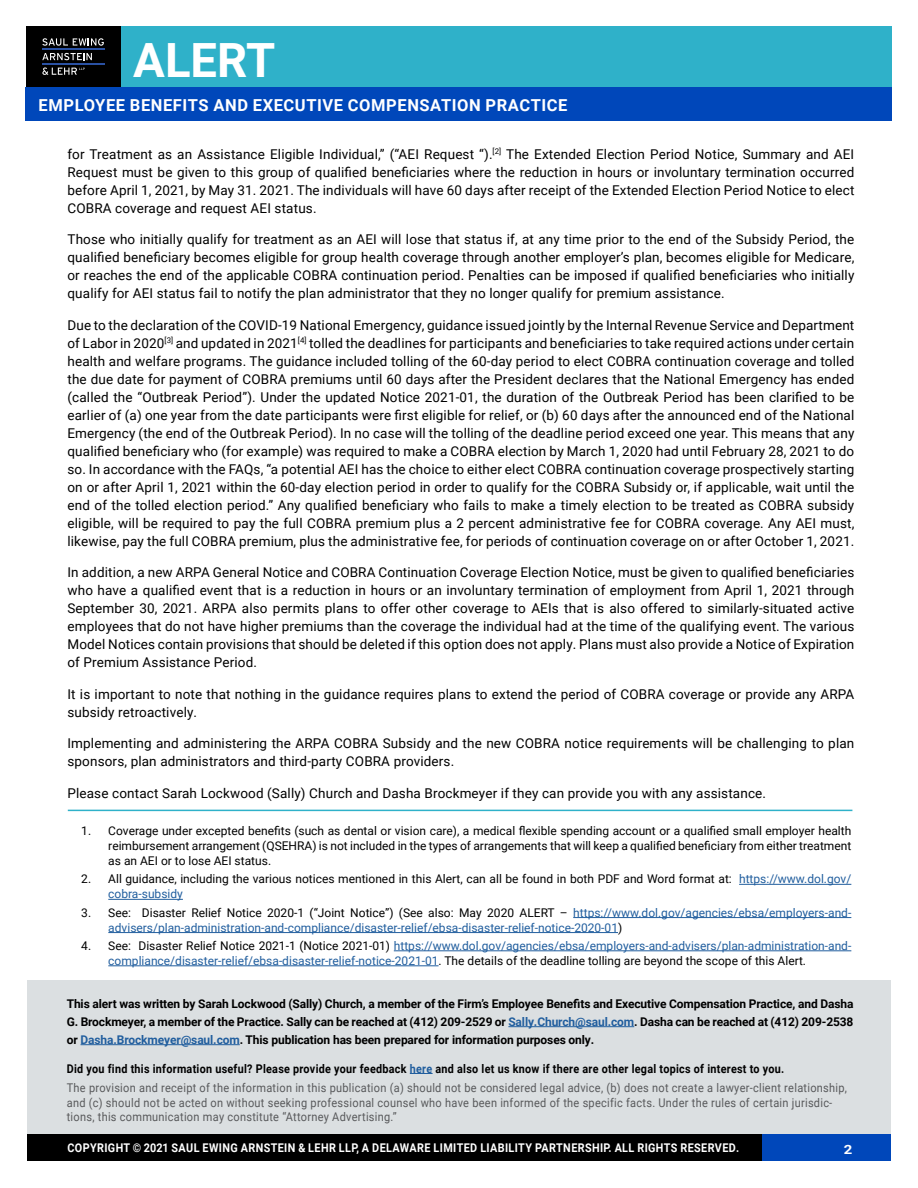
<style>
.page{position:relative;width:918px;height:1188px;background:#fff}
.page>*{position:absolute;margin:0;border:0;box-sizing:border-box;transform-origin:0 0}
.t1{font:700 47.25px "Roboto";color:#fff}
.t2{font:700 16.5px "Roboto";letter-spacing:.035em;color:#fff}
.t3{font:13.5px/18px "Roboto";letter-spacing:.01em;color:#000;text-align:justify}
.t4{font:700 12.75px "Roboto";color:#fff;scale:1.17 1}
.t5{font:12px/15px "Roboto";color:#215e9e}
.t6{font:12px/19.8px "Roboto";letter-spacing:.025em;color:#58595b;scale:.92 1}
.t7{font:12px/15px "Roboto";color:#000;text-align:justify}
.t8{font:700 12px/18px "Roboto";letter-spacing:-.01em;color:#000;text-align:justify}
.t9{font:700 12px "Roboto";letter-spacing:.035em;color:#fff;scale:.9 1}
.s1{color:#215e9e}
.s2{color:#000}
.s3{font-weight:700;color:#000}
.s4{font-weight:700;color:#215e9e}
</style>
<div class="page">
<div style="left:120px;top:26px;width:772px;height:95px;background:#2fb1c9"></div>
<div style="left:26px;top:87px;width:866px;height:34px;background:#0047ba"></div>
<div style="left:26px;top:26px;width:94px;height:61px;background:#000"></div>
<div style="left:27px;top:981px;width:863px;height:180px;background:#dbdfe1"></div>
<hr style="left:508px;top:1026px;width:126px;height:1px;background:#215e9e">
<hr style="left:81px;top:1044px;width:159px;height:1px;background:#215e9e">
<svg style="left:410px;top:1073px;width:23px;height:1px"></svg>
<div style="left:27px;top:1135px;width:735px;height:26px;background:#000"></div>
<div style="left:762px;top:1135px;width:128px;height:26px;background:#0047ba"></div>
<hr style="left:68px;top:810px;width:784px;height:1px;background:#2fb1c9">
<hr style="left:739px;top:884px;width:112px;height:1px;background:#215e9e">
<hr style="left:108px;top:899px;width:75px;height:1px;background:#215e9e">
<hr style="left:573px;top:917px;width:278px;height:1px;background:#215e9e">
<hr style="left:108px;top:932px;width:510px;height:1px;background:#215e9e">
<hr style="left:394px;top:951px;width:457px;height:1px;background:#215e9e">
<hr style="left:108px;top:966px;width:331px;height:1px;background:#215e9e">
<svg style="left:42px;top:38px;width:62px;height:8px"></svg>
<svg style="left:42px;top:53px;width:50px;height:7px"></svg>
<svg style="left:42px;top:67px;width:43px;height:8px"></svg>
<hr style="left:42px;top:49px;width:62px;height:1px;background:#2a51a3">
<hr style="left:42px;top:63px;width:62px;height:2px;background:#2a51a3">
<h1 class="t1" style="left:133px;top:27px;width:144px">ALERT</h1>
<p class="t2" style="left:39px;top:93px;width:530px">EMPLOYEE BENEFITS AND EXECUTIVE COMPENSATION PRACTICE</p>
<p class="t3" style="left:68px;top:145px;width:788px">for Treatment as an Assistance Eligible Individual,” (“AEI Request “).<sup>[2]</sup> The Extended Election Period Notice, Summary and AEI Request must be given to this group of qualified beneficiaries where the reduction in hours or involuntary termination occurred before April 1, 2021, by May 31. 2021. The individuals will have 60 days after receipt of the Extended Election Period Notice to elect COBRA coverage and request AEI status.</p>
<p class="t3" style="left:68px;top:230px;width:788px">Those who initially qualify for treatment as an AEI will lose that status if, at any time prior to the end of the Subsidy Period, the qualified beneficiary becomes eligible for group health coverage through another employer’s plan, becomes eligible for Medicare, or reaches the end of the applicable COBRA continuation period. Penalties can be imposed if qualified beneficiaries who initially qualify for AEI status fail to notify the plan administrator that they no longer qualify for premium assistance.</p>
<p class="t3" style="left:67px;top:316px;width:788px">Due to the declaration of the COVID-19 National Emergency, guidance issued jointly by the Internal Revenue Service and Department of Labor in 2020<sup>[3]</sup> and updated in 2021<sup>[4]</sup> tolled the deadlines for participants and beneficiaries to take required actions under certain health and welfare programs. The guidance included tolling of the 60-day period to elect COBRA continuation coverage and tolled the due date for payment of COBRA premiums until 60 days after the President declares that the National Emergency has ended (called the “Outbreak Period”). Under the updated Notice 2021-01, the duration of the Outbreak Period has been clarified to be earlier of (a) one year from the date participants were first eligible for relief, or (b) 60 days after the announced end of the National Emergency (the end of the Outbreak Period). In no case will the tolling of the deadline period exceed one year. This means that any qualified beneficiary who (for example) was required to make a COBRA election by March 1, 2020 had until February 28, 2021 to do so. In accordance with the FAQs, “a potential AEI has the choice to either elect COBRA continuation coverage prospectively starting on or after April 1, 2021 within the 60-day election period in order to qualify for the COBRA Subsidy or, if applicable, wait until the end of the tolled election period.” Any qualified beneficiary who fails to make a timely election to be treated as COBRA subsidy eligible, will be required to pay the full COBRA premium plus a 2 percent administrative fee for COBRA coverage. Any AEI must, likewise, pay the full COBRA premium, plus the administrative fee, for periods of continuation coverage on or after October 1, 2021.</p>
<p class="t3" style="left:67px;top:563px;width:788px">In addition, a new ARPA General Notice and COBRA Continuation Coverage Election Notice, must be given to qualified beneficiaries who have a qualified event that is a reduction in hours or an involuntary termination of employment from April 1, 2021 through September 30, 2021. ARPA also permits plans to offer other coverage to AEIs that is also offered to similarly-situated active employees that do not have higher premiums than the coverage the individual had at the time of the qualifying event. The various Model Notices contain provisions that should be deleted if this option does not apply. Plans must also provide a Notice of Expiration of Premium Assistance Period.</p>
<p class="t3" style="left:67px;top:684px;width:788px">It is important to note that nothing in the guidance requires plans to extend the period of COBRA coverage or provide any ARPA subsidy retroactively.</p>
<p class="t3" style="left:67px;top:734px;width:788px">Implementing and administering the ARPA COBRA Subsidy and the new COBRA notice requirements will be challenging to plan sponsors, plan administrators and third-party COBRA providers.</p>
<p class="t3" style="left:67px;top:783px;width:700px">Please contact Sarah Lockwood (Sally) Church and Dasha Brockmeyer if they can provide you with any assistance.</p>
<p class="t7" style="left:108px;top:823px;width:745px;text-indent:-27px">1. Coverage under excepted benefits (such as dental or vision care), a medical flexible spending account or a qualified small employer health reimbursement arrangement (QSEHRA) is not included in the types of arrangements that will keep a qualified beneficiary from either treatment as an AEI or to lose AEI status.</p>
<p class="t7" style="left:108px;top:871px;width:745px;text-indent:-27px">2. All guidance, including the various notices mentioned in this Alert, can all be found in both PDF and Word format at: <span class="s1">https://www.dol.gov/ cobra-subsidy</span></p>
<p class="t5" style="left:108px;top:904px;width:745px;text-indent:-27px"><span class="s2">3. See: Disaster Relief Notice 2020-1 (“Joint Notice”) (See also: May 2020 ALERT –</span> https://www.dol.gov/agencies/ebsa/employers-and&shy;advisers/plan-administration-and-compliance/disaster-relief/ebsa-disaster-relief-notice-2020-01<span class="s2">)</span></p>
<p class="t5" style="left:108px;top:938px;width:745px;text-indent:-27px"><span class="s2">4. See: Disaster Relief Notice 2021-1 (Notice 2021-01)</span> https://www.dol.gov/agencies/ebsa/employers-and-advisers/plan-administration-and&shy;compliance/disaster-relief/ebsa-disaster-relief-notice-2021-01<span class="s2">. The details of the deadline tolling are beyond the scope of this Alert.</span></p>
<p class="t8" style="left:67px;top:994px;width:788px">This alert was written by Sarah Lockwood (Sally) Church, a member of the Firm’s Employee Benefits and Executive Compensation Practice, and Dasha G. Brockmeyer, a member of the Practice. Sally can be reached at (412) 209-2529 or <span class="s1">Sally.Church@saul.com</span>. Dasha can be reached at (412) 209-2538 or <span class="s1">Dasha.Brockmeyer@saul.com</span>. This publication has been prepared for information purposes only.</p>
<p class="t6" style="left:67px;top:1058px;width:850px"><span class="s3">Did you find this information useful? Please provide your feedback</span> <span class="s4">here</span> <span class="s3">and also let us know if there are other legal topics of interest to you.<br></span>The provision and receipt of the information in this publication (a) should not be considered legal advice, (b) does not create a lawyer-client relationship,</p>
<p class="t6" style="left:67px;top:1095px;width:834px;line-height:14.4px">and (c) should not be acted on without seeking professional counsel who have been informed of the specific facts. Under the rules of certain jurisdic&shy;tions, this communication may constitute “Attorney Advertising.”</p>
<p class="t9" style="left:68px;top:1139px;width:748px">COPYRIGHT © 2021 SAUL EWING ARNSTEIN &amp; LEHR LLP, A DELAWARE LIMITED LIABILITY PARTNERSHIP. ALL RIGHTS RESERVED.</p>
<p class="t4" style="left:844px;top:1140px;width:9px">2</p>
</div>
